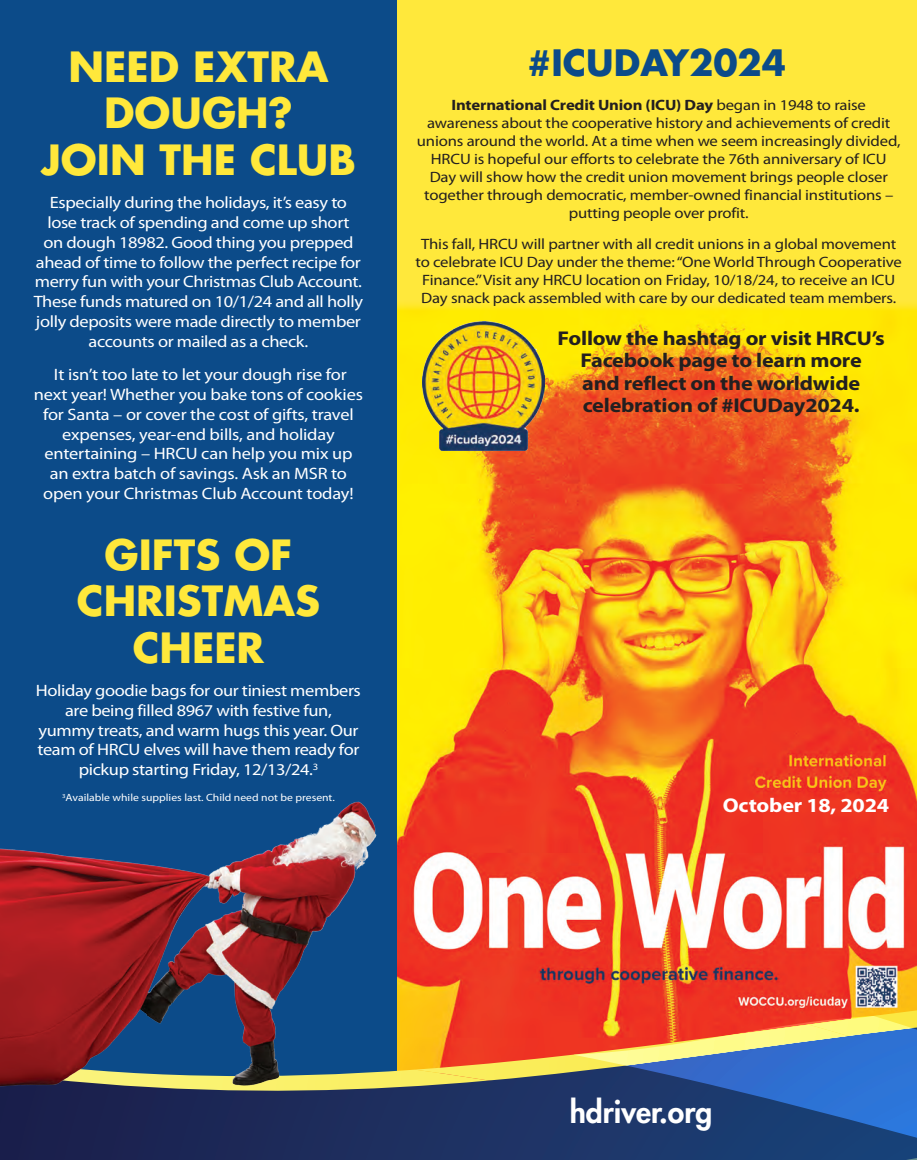
<style>
.page{position:relative;width:917px;height:1160px;background:#fff}
.page>*{position:absolute;margin:0;border:0;box-sizing:border-box;transform-origin:0 0}
.t1{font:700 40.5px/46.5px "Futura Std";color:#ffe83b;text-align:center}
.t2{font:700 35.4px "Futura Std";color:#0c4b89}
.t3{font:800 30px "Futura Std";color:#fff}
.t4{font:700 19.95px/22.2px "Myriad Pro";letter-spacing:-.01em;color:#231f20;text-align:center;scale:1.11 1}
.t5{font:700 19.95px "Myriad Pro";letter-spacing:-.01em;color:#fff;scale:1.11 1}
.t6{font:16.5px/19.8px "Myriad Pro";letter-spacing:-.02em;color:#fff;text-align:center;scale:1.11 1}
.t7{font:15px/18px "Myriad Pro";letter-spacing:-.01em;color:#231f20;text-align:center;scale:1.11 1}
.t8{font:10.5px "Myriad Pro";color:#fff;scale:1.11 1}
.s1{font-weight:700}
</style>
<div class="page">
<div style="left:395px;top:0;width:521px;height:1090px;background:#ffe83b"></div>
<img style="left:397px;top:304px;width:519px;height:704px">
<div style="left:0;top:0;width:397px;height:724px;background:#0c4b89"></div>
<svg style="left:449px;top:1008px;width:467px;height:17px;background:#ee3f22"></svg>
<svg style="left:449px;top:1025px;width:119px;height:67px;background:#c7633e"></svg>
<svg style="left:568px;top:1010px;width:348px;height:82px;background:#8f7883"></svg>
<svg style="left:0;top:1094px;width:916px;height:65px;background:#1d3d75"></svg>
<img style="left:0;top:724px;width:449px;height:428px">
<img style="left:422px;top:321px;width:122px;height:130px">
<h1 class="t1" style="left:69px;top:43px;width:261px">NEED EXTRA</h1>
<h2 class="t2" style="left:527px;top:39px;width:260px">#ICUDAY2024</h2>
<h1 class="t1" style="left:41px;top:89px;width:316px">DOUGH?<br>JOIN THE CLUB</h1>
<p class="t6" style="left:34px;top:192px;width:298px">Especially during the holidays, it’s easy to lose track of spending and come up short<br>on dough 18982. Good thing you prepped ahead of time to follow the perfect recipe for merry fun with your Christmas Club Account.<br>These funds matured on 10/1/24 and all holly jolly deposits were made directly to member accounts or mailed as a check.</p>
<p class="t6" style="left:34px;top:364px;width:298px">It isn’t too late to let your dough rise for next year! Whether you bake tons of cookies for Santa – or cover the cost of gifts, travel expenses, year-end bills, and holiday entertaining – HRCU can help you mix up an extra batch of savings. Ask an MSR to open your Christmas Club Account today!</p>
<h1 class="t1" style="left:77px;top:530px;width:244px">GIFTS OF<br>CHRISTMAS<br>CHEER</h1>
<p class="t6" style="left:36px;top:680px;width:294px">Holiday goodie bags for our tiniest members are being filled 8967 with festive fun, yummy treats, and warm hugs this year. Our team of HRCU elves will have them ready for pickup starting Friday, 12/13/24.<sup>3</sup></p>
<p class="t8" style="left:62px;top:791px;width:247px"><sup>3</sup>Available while supplies last. Child need not be present.</p>
<p class="t7" style="left:417px;top:95px;width:437px"><span class="s1">International Credit Union (ICU) Day</span> began in 1948 to raise awareness about the cooperative history and achievements of credit unions around the world. At a time when we seem increasingly divided, HRCU is hopeful our efforts to celebrate the 76th anniversary of ICU Day will show how the credit union movement brings people closer together through democratic, member-owned financial institutions – putting people over profit.</p>
<p class="t7" style="left:415px;top:235px;width:439px">This fall, HRCU will partner with all credit unions in a global movement to celebrate ICU Day under the theme: “One World Through Cooperative Finance.” Visit any HRCU location on Friday, 10/18/24, to receive an ICU Day snack pack assembled with care by our dedicated team members.</p>
<p class="t4" style="left:557px;top:326px;width:296px">Follow the hashtag or visit HRCU’s<br>Facebook page to learn more<br>and reflect on the worldwide celebration of #ICUDay2024.</p>
<p class="t5" style="left:722px;top:792px;width:151px">October 18, 2024</p>
<h3 class="t3" style="left:569px;top:1093px;width:144px">hdriver.org</h3>
</div>
